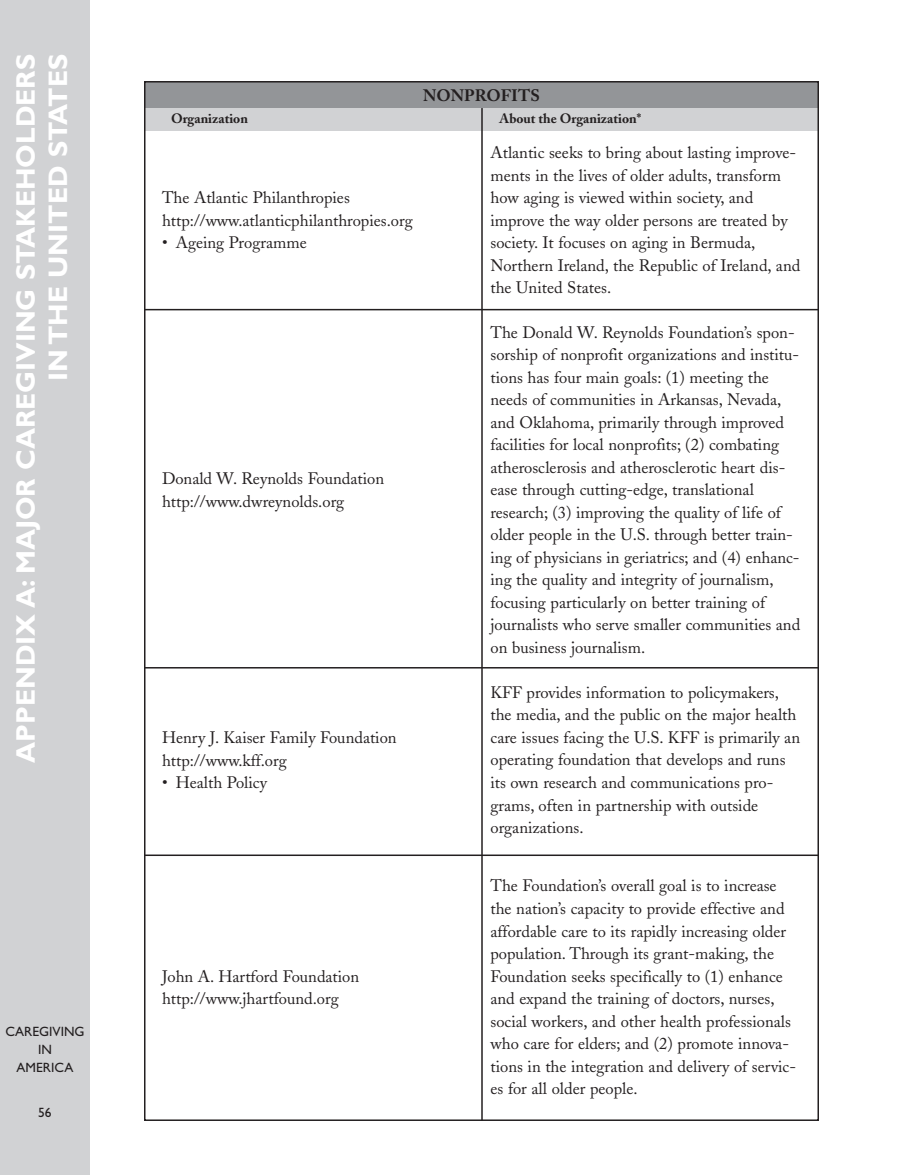
<style>
.page{position:relative;width:918px;height:1175px;background:#fff}
.page>*{position:absolute;margin:0;border:0;box-sizing:border-box;transform-origin:0 0}
.t1{font:700 27px/32.4px "Gill Sans";color:#fff;text-align:right}
.t2{font:16.5px/22.5px "Adobe Caslon";color:#231f20}
.t3{font:700 16.5px "Adobe Caslon";color:#231f20}
.t4{font:700 13.5px "Adobe Caslon";color:#231f20}
.t5{font:13.5px/18px "Gill Sans";color:#231f20;text-align:center}
</style>
<div class="page">
<div style="left:144px;top:81px;width:675px;height:27px;background:#939598"></div>
<div style="left:144px;top:108px;width:675px;height:22px;background:#d1d2d4"></div>
<div style="left:0;top:0;width:90px;height:1174px;background:#d1d2d4"></div>
<hr style="left:481px;top:108px;width:2px;height:1012px;background:#231f20">
<hr style="left:144px;top:309px;width:675px;height:1px;background:#231f20">
<hr style="left:144px;top:667px;width:675px;height:1px;background:#231f20">
<hr style="left:144px;top:854px;width:675px;height:2px;background:#231f20">
<h1 class="t1" style="left:13px;top:762px;width:710px;rotate:-90deg">APPENDIX A: MAJOR CAREGIVING STAKEHOLDERS<br>IN THE UNITED STATES</h1>
<p class="t5" style="left:5px;top:1023px;width:81px">CAREGIVING<br>IN<br>AMERICA</p>
<p class="t5" style="left:38px;top:1104px;width:15px">56</p>
<p class="t3" style="left:423px;top:88px;width:118px">NONPROFITS</p>
<p class="t4" style="left:171px;top:113px;width:79px">Organization</p>
<p class="t4" style="left:499px;top:113px;width:143px">About the Organization*</p>
<p class="t2" style="left:162px;top:188px;width:252px">The Atlantic Philanthropies http://www.atlanticphilanthropies.org</p>
<p class="t2" style="left:162px;top:233px;width:146px">• Ageing Programme</p>
<p class="t2" style="left:162px;top:469px;width:224px">Donald W. Reynolds Foundation http://www.dwreynolds.org</p>
<p class="t2" style="left:162px;top:728px;width:236px">Henry J. Kaiser Family Foundation http://www.kff.org</p>
<p class="t2" style="left:162px;top:773px;width:107px">• Health Policy</p>
<p class="t2" style="left:162px;top:966px;width:199px">John A. Hartford Foundation http://www.jhartfound.org</p>
<p class="t2" style="left:491px;top:143px;width:311px">Atlantic seeks to bring about lasting improve&shy;ments in the lives of older adults, transform how aging is viewed within society, and improve the way older persons are treated by society. It focuses on aging in Bermuda, Northern Ireland, the Republic of Ireland, and the United States.</p>
<p class="t2" style="left:491px;top:323px;width:311px">The Donald W. Reynolds Foundation’s spon&shy;sorship of nonprofit organizations and institu&shy;tions has four main goals: (1) meeting the needs of communities in Arkansas, Nevada, and Oklahoma, primarily through improved facilities for local nonprofits; (2) combating atherosclerosis and atherosclerotic heart dis&shy;ease through cutting-edge, translational research; (3) improving the quality of life of older people in the U.S. through better train&shy;ing of physicians in geriatrics; and (4) enhanc&shy;ing the quality and integrity of journalism, focusing particularly on better training of journalists who serve smaller communities and on business journalism.</p>
<p class="t2" style="left:491px;top:683px;width:311px">KFF provides information to policymakers, the media, and the public on the major health care issues facing the U.S. KFF is primarily an operating foundation that develops and runs its own research and communications pro&shy;grams, often in partnership with outside organizations.</p>
<p class="t2" style="left:491px;top:876px;width:307px">The Foundation’s overall goal is to increase the nation’s capacity to provide effective and affordable care to its rapidly increasing older population. Through its grant-making, the Foundation seeks specifically to (1) enhance and expand the training of doctors, nurses, social workers, and other health professionals who care for elders; and (2) promote innova&shy;tions in the integration and delivery of servic&shy;es for all older people.</p>
</div>
